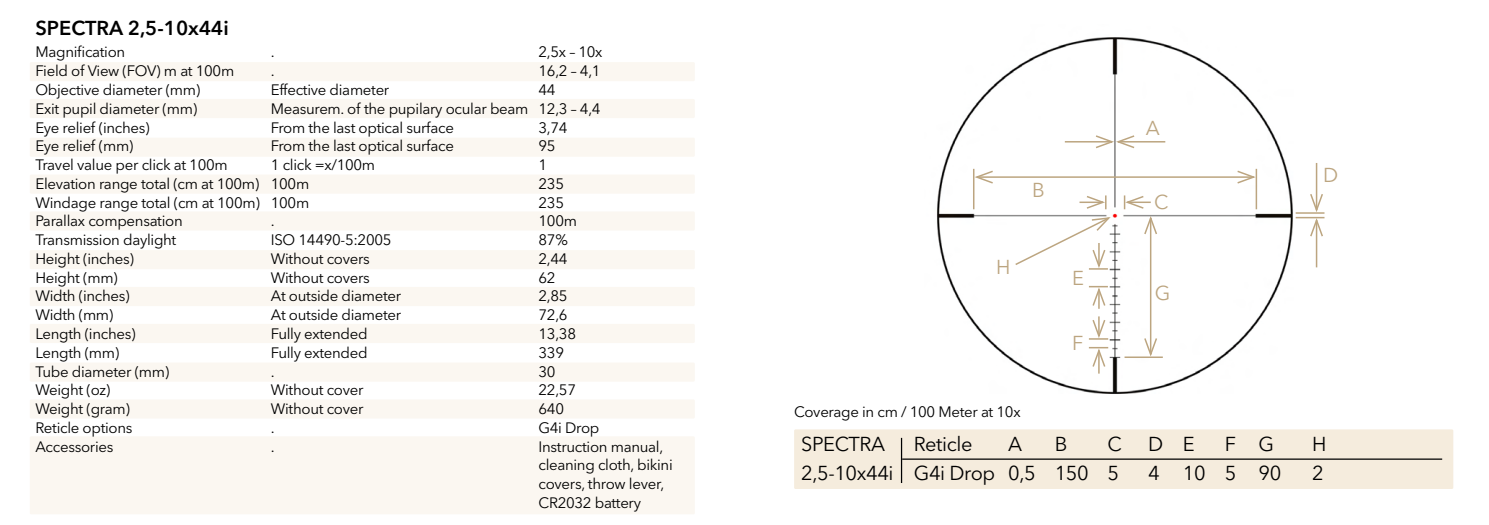
<style>
.page{position:relative;width:1489px;height:525px;background:#fff}
.page>*{position:absolute;margin:0;border:0;box-sizing:border-box;transform-origin:0 0}
.t1{font:20px/28.5px "Avenir Next LT Pro";letter-spacing:-.02em;color:#000}
.t2{font:600 20px "Avenir Next LT Pro";color:#000}
.t3{font:20px "Avenir Next LT Pro";color:#bca580}
.t4{font:15px/18.8px "Avenir Next LT Pro";letter-spacing:-.02em;color:#000}
</style>
<div class="page">
<div style="left:794px;top:429px;width:659px;height:59px;background:#f5ecdd"></div>
<div style="left:30px;top:62px;width:664px;height:19px;background:#fbf7f1"></div>
<div style="left:30px;top:99px;width:664px;height:19px;background:#fbf7f1"></div>
<div style="left:30px;top:137px;width:664px;height:20px;background:#fbf7f1"></div>
<div style="left:30px;top:174px;width:664px;height:19px;background:#fbf7f1"></div>
<div style="left:30px;top:211px;width:664px;height:19px;background:#fbf7f1"></div>
<div style="left:30px;top:250px;width:664px;height:19px;background:#fbf7f1"></div>
<div style="left:30px;top:287px;width:664px;height:19px;background:#fbf7f1"></div>
<div style="left:30px;top:324px;width:664px;height:19px;background:#fbf7f1"></div>
<div style="left:30px;top:362px;width:664px;height:19px;background:#fbf7f1"></div>
<div style="left:30px;top:399px;width:664px;height:19px;background:#fbf7f1"></div>
<div style="left:30px;top:436px;width:664px;height:78px;background:#fbf7f1"></div>
<img style="left:937px;top:37px;width:356px;height:357px">
<hr style="left:900px;top:437px;width:2px;height:45px;background:#000">
<hr style="left:1124px;top:356px;width:38px;height:2px;background:#bca580">
<hr style="left:972px;top:169px;width:2px;height:40px;background:#bca580">
<hr style="left:1255px;top:169px;width:1px;height:40px;background:#bca580">
<hr style="left:1118px;top:141px;width:47px;height:1px;background:#bca580">
<hr style="left:1315px;top:163px;width:2px;height:47px;background:#bca580">
<hr style="left:1315px;top:220px;width:2px;height:47px;background:#bca580">
<svg style="left:1295px;top:192px;width:29px;height:46px"></svg>
<hr style="left:1064px;top:141px;width:47px;height:1px;background:#bca580">
<svg style="left:1094px;top:134px;width:41px;height:15px"></svg>
<svg style="left:1088px;top:285px;width:19px;height:23px"></svg>
<svg style="left:1088px;top:346px;width:20px;height:27px"></svg>
<svg style="left:1088px;top:316px;width:20px;height:24px"></svg>
<svg style="left:1013px;top:216px;width:99px;height:54px"></svg>
<hr style="left:1079px;top:201px;width:23px;height:2px;background:#bca580">
<svg style="left:1084px;top:194px;width:23px;height:16px"></svg>
<hr style="left:976px;top:176px;width:277px;height:2px;background:#bca580">
<svg style="left:1235px;top:169px;width:22px;height:16px"></svg>
<svg style="left:972px;top:169px;width:22px;height:16px"></svg>
<hr style="left:1149px;top:218px;width:2px;height:136px;background:#bca580">
<svg style="left:1142px;top:336px;width:16px;height:21px"></svg>
<svg style="left:1122px;top:194px;width:36px;height:42px"></svg>
<hr style="left:902px;top:458px;width:539px;height:1px;background:#000">
<h1 class="t2" style="left:35px;top:15px;width:195px">SPECTRA 2,5-10x44i</h1>
<p class="t4" style="left:35px;top:43px;width:226px">Magnification<br>Field of View (FOV) m at 100m<br>Objective diameter (mm)<br>Exit pupil diameter (mm)<br>Eye relief (inches)<br>Eye relief (mm)<br>Travel value per click at 100m<br>Elevation range total (cm at 100m)<br>Windage range total (cm at 100m)<br>Parallax compensation<br>Transmission daylight<br>Height (inches)<br>Height (mm)<br>Width (inches)<br>Width (mm)<br>Length (inches)<br>Length (mm)<br>Tube diameter (mm)<br>Weight (oz)<br>Weight (gram)<br>Reticle options<br>Accessories</p>
<p class="t4" style="left:271px;top:43px;width:259px">.<br>.<br>Effective diameter<br>Measurem. of the pupilary ocular beam<br>From the last optical surface<br>From the last optical surface<br>1 click =x/100m<br>100m<br>100m<br>.<br>ISO 14490-5:2005<br>Without covers<br>Without covers<br>At outside diameter<br>At outside diameter<br>Fully extended<br>Fully extended<br>.<br>Without cover<br>Without cover<br>.<br>.</p>
<p class="t4" style="left:538px;top:43px;width:136px">2,5x – 10x<br>16,2 – 4,1<br>44<br>12,3 – 4,4<br>3,74<br>95<br>1<br>235<br>235<br>100m<br>87%<br>2,44<br>62<br>2,85<br>72,6<br>13,38<br>339<br>30<br>22,57<br>640<br>G4i Drop<br>Instruction manual, cleaning cloth, bikini covers, throw lever,<br>CR2032 battery</p>
<h1 class="t3" style="left:996px;top:254px;width:16px">H</h1>
<h1 class="t3" style="left:1031px;top:178px;width:14px">B</h1>
<h1 class="t3" style="left:1072px;top:265px;width:13px">E</h1>
<h1 class="t3" style="left:1072px;top:331px;width:13px">F</h1>
<h1 class="t3" style="left:1145px;top:116px;width:16px">A</h1>
<h1 class="t3" style="left:1153px;top:190px;width:16px">C</h1>
<h1 class="t3" style="left:1154px;top:281px;width:17px">G</h1>
<h1 class="t3" style="left:1322px;top:162px;width:17px">D</h1>
<p class="t4" style="left:794px;top:402px;width:228px">Coverage in cm / 100 Meter at 10x</p>
<h1 class="t1" style="left:913px;top:429px;width:83px">Reticle<br>G4i Drop</h1>
<h1 class="t1" style="left:1008px;top:429px;width:29px">A<br>0,5</h1>
<h1 class="t1" style="left:1054px;top:429px;width:36px">B<br>150</h1>
<h1 class="t1" style="left:1107px;top:429px;width:16px">C<br>5</h1>
<h1 class="t1" style="left:1148px;top:429px;width:17px">D<br>4</h1>
<h1 class="t1" style="left:1182px;top:429px;width:24px">E<br>10</h1>
<h1 class="t1" style="left:1224px;top:429px;width:13px">F<br>5</h1>
<h1 class="t1" style="left:1258px;top:429px;width:24px">G<br>90</h1>
<h1 class="t1" style="left:1311px;top:429px;width:16px">H<br>2</h1>
<h1 class="t1" style="left:801px;top:429px;width:94px">SPECTRA<br>2,5-10x44i</h1>
</div>
